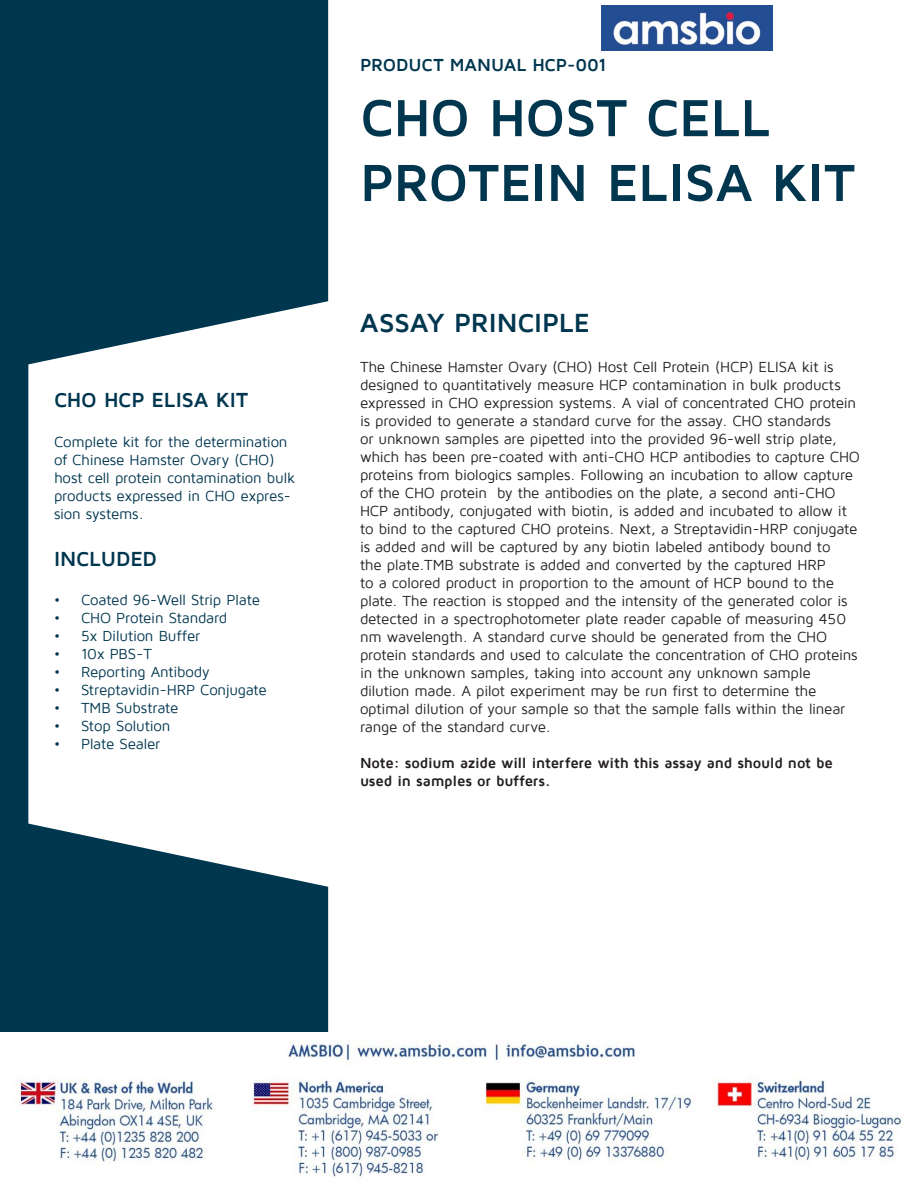
<style>
.page{position:relative;width:918px;height:1188px;background:#fff}
.page>*{position:absolute;margin:0;border:0;box-sizing:border-box;transform-origin:0 0}
.t1{font:700 54px/64.8px "Maven Pro";letter-spacing:-.005em;color:#01364f}
.Headers{font:700 27px "Maven Pro";letter-spacing:-.005em;color:#01364f}
.t2{font:700 21px "Maven Pro";letter-spacing:-.005em;color:#01364f}
.t3{font:700 18px "Maven Pro";letter-spacing:-.01em;color:#01364f}
.t4{font:15px/18px "Maven Pro";letter-spacing:-.015em;color:#231f20}
.t5{font:15px/18px "Maven Pro";letter-spacing:-.015em;color:#01364f}
.t6{font:700 15px/18px "Maven Pro";letter-spacing:-.015em;color:#231f20}
</style>
<div class="page">
<svg style="left:0;top:0;width:328px;height:1032px;fill:#01364f"></svg>
<img style="left:601px;top:5px;width:172px;height:45px">
<img style="left:17px;top:1041px;width:885px;height:137px">
<p class="t2" style="left:54px;top:389px;width:196px">CHO HCP ELISA KIT</p>
<p class="t5" style="left:54px;top:433px;width:243px">Complete kit for the determination of Chinese Hamster Ovary (CHO) host cell protein contamination bulk products expressed in CHO expres&shy;sion systems.</p>
<p class="t2" style="left:54px;top:547px;width:105px">INCLUDED</p>
<p class="t5" style="left:54px;top:591px;width:208px">• Coated 96-Well Strip Plate</p>
<p class="t5" style="left:54px;top:609px;width:175px">• CHO Protein Standard</p>
<p class="t5" style="left:54px;top:627px;width:148px">• 5x Dilution Buffer</p>
<p class="t5" style="left:54px;top:645px;width:99px">• 10x PBS-T</p>
<p class="t5" style="left:54px;top:663px;width:157px">• Reporting Antibody</p>
<p class="t5" style="left:54px;top:681px;width:214px">• Streptavidin-HRP Conjugate</p>
<p class="t5" style="left:54px;top:699px;width:126px">• TMB Substrate</p>
<p class="t5" style="left:54px;top:717px;width:118px">• Stop Solution</p>
<p class="t5" style="left:54px;top:735px;width:108px">• Plate Sealer</p>
<p class="t3" style="left:360px;top:56px;width:248px">PRODUCT MANUAL HCP-001</p>
<p class="t1" style="left:360px;top:86px;width:497px">CHO HOST CELL<br>PROTEIN ELISA KIT</p>
<p class="Headers" style="left:360px;top:309px;width:231px">ASSAY PRINCIPLE</p>
<p class="t4" style="left:360px;top:358px;width:501px">The Chinese Hamster Ovary (CHO) Host Cell Protein (HCP) ELISA kit is designed to quantitatively measure HCP contamination in bulk products expressed in CHO expression systems. A vial of concentrated CHO protein is provided to generate a standard curve for the assay. CHO standards<br>or unknown samples are pipetted into the provided 96-well strip plate, which has been pre-coated with anti-CHO HCP antibodies to capture CHO proteins from biologics samples. Following an incubation to allow capture of the CHO protein by the antibodies on the plate, a second anti-CHO HCP antibody, conjugated with biotin, is added and incubated to allow it to bind to the captured CHO proteins. Next, a Streptavidin-HRP conjugate is added and will be captured by any biotin labeled antibody bound to<br>the plate.TMB substrate is added and converted by the captured HRP<br>to a colored product in proportion to the amount of HCP bound to the plate. The reaction is stopped and the intensity of the generated color is detected in a spectrophotometer plate reader capable of measuring 450 nm wavelength. A standard curve should be generated from the CHO protein standards and used to calculate the concentration of CHO proteins in the unknown samples, taking into account any unknown sample dilution made. A pilot experiment may be run first to determine the optimal dilution of your sample so that the sample falls within the linear range of the standard curve.</p>
<p class="t6" style="left:360px;top:754px;width:474px">Note: sodium azide will interfere with this assay and should not be used in samples or buffers.</p>
</div>
